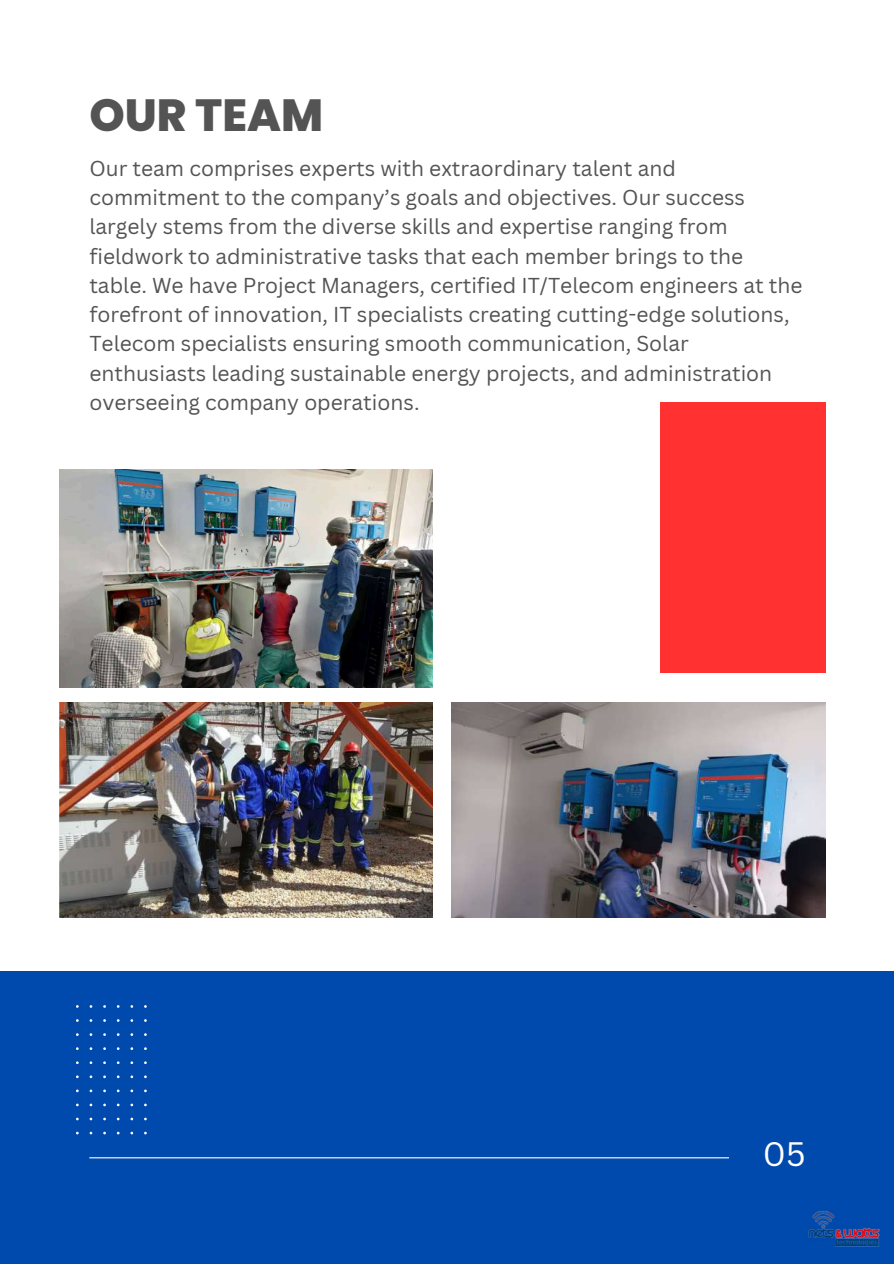
<style>
.page{position:relative;width:894px;height:1264px;background:#fff}
.page>*{position:absolute;margin:0;border:0;box-sizing:border-box;transform-origin:0 0}
.t1{font:800 45px "Poppins";color:#545454}
.t2{font:33px "Canva Sans";color:#fff}
.t3{font:21px/29.2px "Canva Sans";color:#545454}
</style>
<div class="page">
<div style="left:0;top:971px;width:892px;height:292px;background:#004aad"></div>
<div style="left:660px;top:402px;width:165px;height:271px;background:#ff3131"></div>
<img style="left:59px;top:470px;width:374px;height:217px">
<hr style="left:89px;top:1157px;width:639px;height:1px;background:#fff">
<svg style="left:76px;top:1005px;width:71px;height:129px"></svg>
<img style="left:59px;top:702px;width:374px;height:215px">
<img style="left:451px;top:702px;width:374px;height:215px">
<img style="left:808px;top:1211px;width:72px;height:36px">
<h1 class="t1" style="left:89px;top:84px;width:235px">OUR TEAM</h1>
<p class="t3" style="left:89px;top:153px;width:714px">Our team comprises experts with extraordinary talent and commitment to the company’s goals and objectives. Our success largely stems from the diverse skills and expertise ranging from fieldwork to administrative tasks that each member brings to the table. We have Project Managers, certified IT/Telecom engineers at the forefront of innovation, IT specialists creating cutting-edge solutions, Telecom specialists ensuring smooth communication, Solar enthusiasts leading sustainable energy projects, and administration overseeing company operations.</p>
<h2 class="t2" style="left:762px;top:1130px;width:44px">05</h2>
</div>
